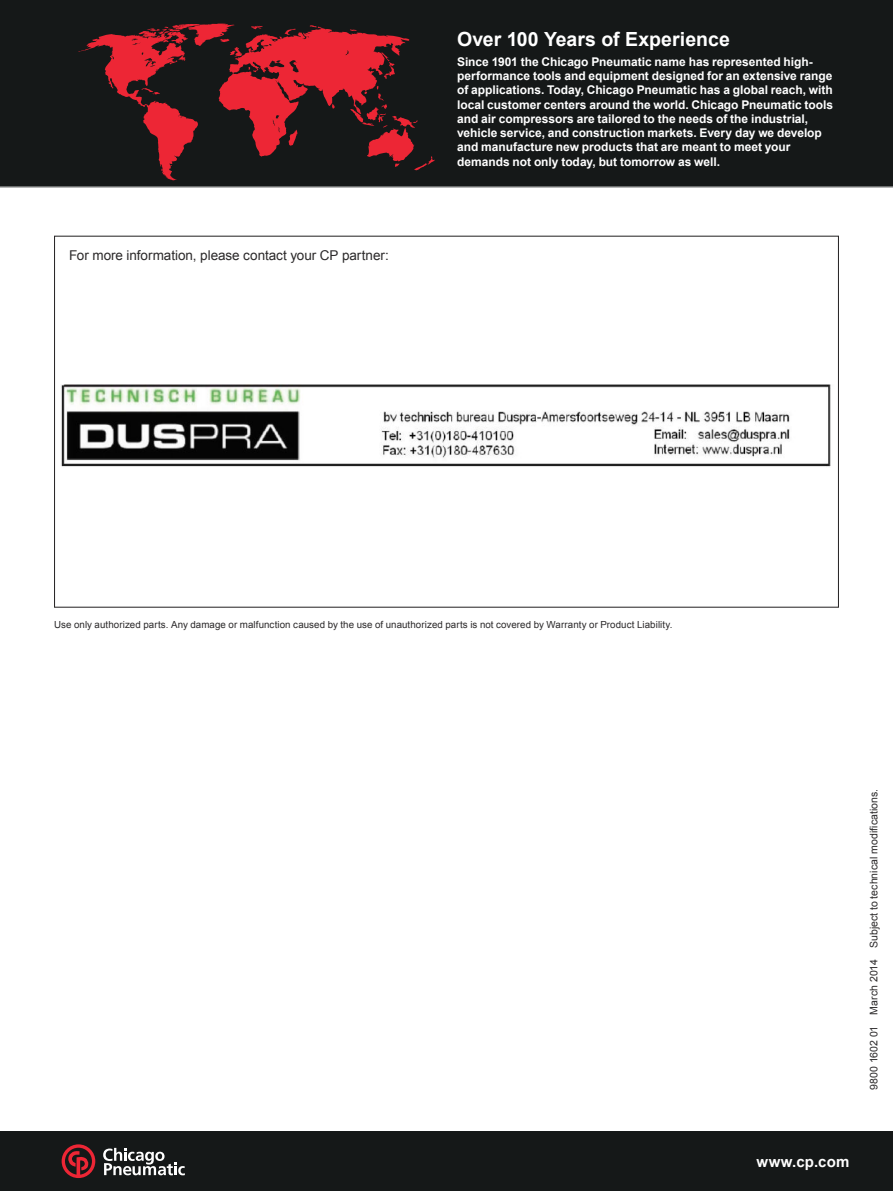
<style>
.page{position:relative;width:893px;height:1191px;background:#fff}
.page>*{position:absolute;margin:0;border:0;box-sizing:border-box;transform-origin:0 0}
.t1{font:700 19.5px "Arial";color:#fff}
.t2{font:700 15px "Arial";letter-spacing:.01em;color:#fff}
.t3{font:13.5px "Arial";letter-spacing:-.005em;color:#2b292a}
.t4{font:700 12px/14.2px "Arial";letter-spacing:-.005em;color:#fff}
.t5{font:10.5px "Arial";letter-spacing:.01em;color:#2b292a}
.t6{font:9.75px "Arial";letter-spacing:.01em;color:#2b292a}
</style>
<div class="page">
<div style="left:0;top:1131px;width:893px;height:60px;background:#151818"></div>
<div style="left:0;top:0;width:893px;height:187px;background:#151818"></div>
<svg style="left:103px;top:1147px;width:82px;height:28px"></svg>
<svg style="left:62px;top:1144px;width:33px;height:34px"></svg>
<svg style="left:78px;top:24px;width:357px;height:157px"></svg>
<img style="left:61px;top:385px;width:770px;height:82px">
<p class="t3" style="left:69px;top:251px;width:321px">For more information, please contact your CP partner:</p>
<h1 class="t1" style="left:457px;top:32px;width:274px">Over 100 Years of Experience</h1>
<p class="t4" style="left:457px;top:56px;width:377px">Since 1901 the Chicago Pneumatic name has represented high&shy;performance tools and equipment designed for an extensive range of applications. Today, Chicago Pneumatic has a global reach, with local customer centers around the world. Chicago Pneumatic tools and air compressors are tailored to the needs of the industrial, vehicle service, and construction markets. Every day we develop and manufacture new products that are meant to meet your demands not only today, but tomorrow as well.</p>
<p class="t6" style="left:54px;top:621px;width:620px">Use only authorized parts. Any damage or malfunction caused by the use of unauthorized parts is not covered by Warranty or Product Liability.</p>
<p class="t5" style="left:867px;top:1090px;width:303px;rotate:-90deg">9800 1602 01 March 2014 Subject to technical modifications.</p>
<p class="t2" style="left:756px;top:1155px;width:95px">www.cp.com</p>
</div>
